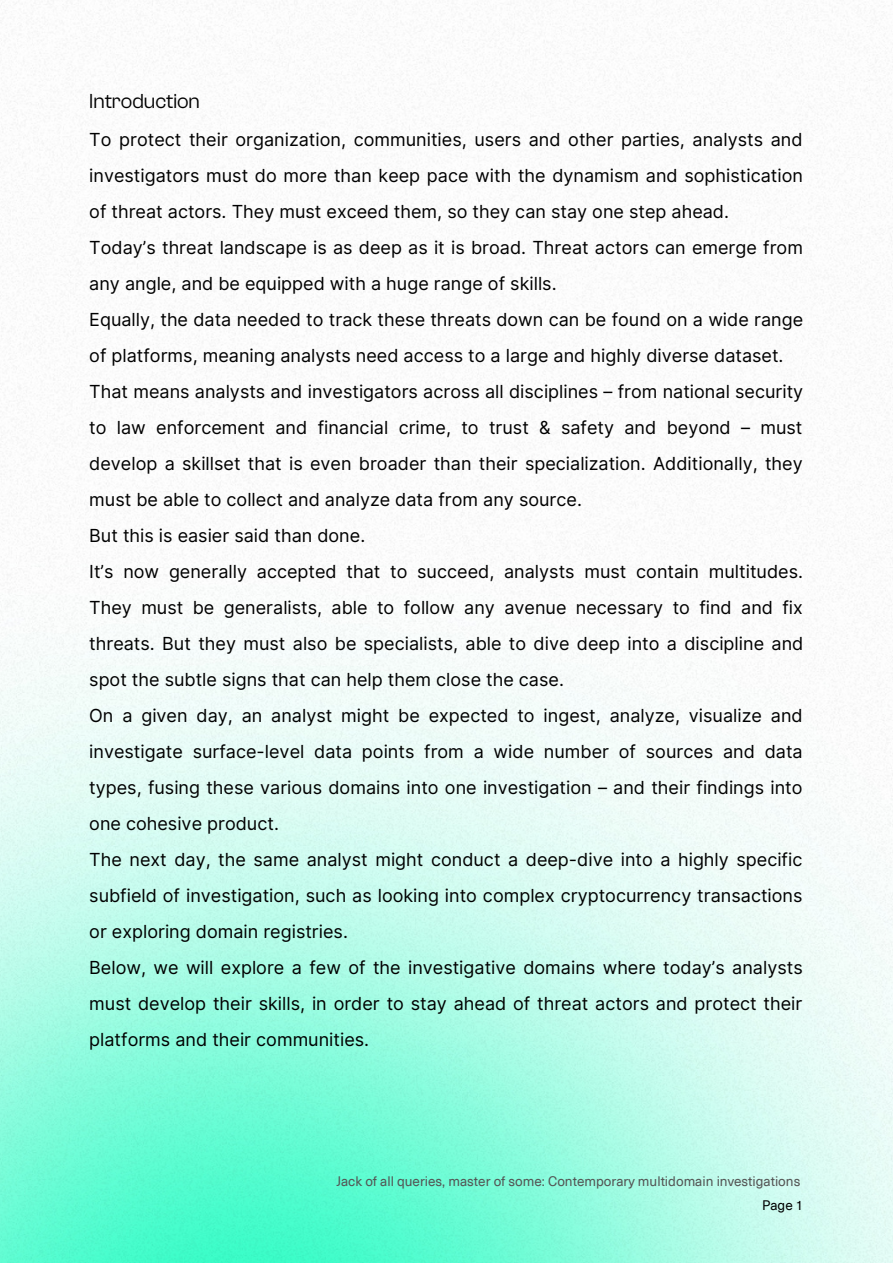
<style>
.page{position:relative;width:893px;height:1264px;background:#fff}
.page>*{position:absolute;margin:0;border:0;box-sizing:border-box;transform-origin:0 0}
.t1{font:21px "Clash Grotesk";color:#000}
.t2{font:18px/36px "Inter";color:#000}
.t3{font:13.5px "Neue Haas Unica Pro";color:#545454}
.t4{font:13.5px "Neue Haas Unica Pro";color:#000}
</style>
<div class="page">
<img style="left:0;top:0;width:892px;height:1262px">
<p class="t1" style="left:89px;top:89px;width:112px">Introduction</p>
<p class="t2" style="left:89px;top:121px;width:715px">To protect their organization, communities, users and other parties, analysts and investigators must do more than keep pace with the dynamism and sophistication of threat actors. They must exceed them, so they can stay one step ahead.<br>Today’s threat landscape is as deep as it is broad. Threat actors can emerge from any angle, and be equipped with a huge range of skills.<br>Equally, the data needed to track these threats down can be found on a wide range of platforms, meaning analysts need access to a large and highly diverse dataset.<br>That means analysts and investigators across all disciplines – from national security to law enforcement and financial crime, to trust &amp; safety and beyond – must develop a skillset that is even broader than their specialization. Additionally, they must be able to collect and analyze data from any source.<br>But this is easier said than done.<br>It’s now generally accepted that to succeed, analysts must contain multitudes.<br>They must be generalists, able to follow any avenue necessary to find and fix threats. But they must also be specialists, able to dive deep into a discipline and spot the subtle signs that can help them close the case.<br>On a given day, an analyst might be expected to ingest, analyze, visualize and investigate surface-level data points from a wide number of sources and data types, fusing these various domains into one investigation – and their findings into one cohesive product.<br>The next day, the same analyst might conduct a deep-dive into a highly specific subfield of investigation, such as looking into complex cryptocurrency transactions or exploring domain registries.<br>Below, we will explore a few of the investigative domains where today’s analysts must develop their skills, in order to stay ahead of threat actors and protect their platforms and their communities.</p>
<p class="t3" style="left:336px;top:1170px;width:465px">Jack of all queries, master of some: Contemporary multidomain investigations</p>
<p class="t4" style="left:762px;top:1194px;width:43px">Page 1</p>
</div>
